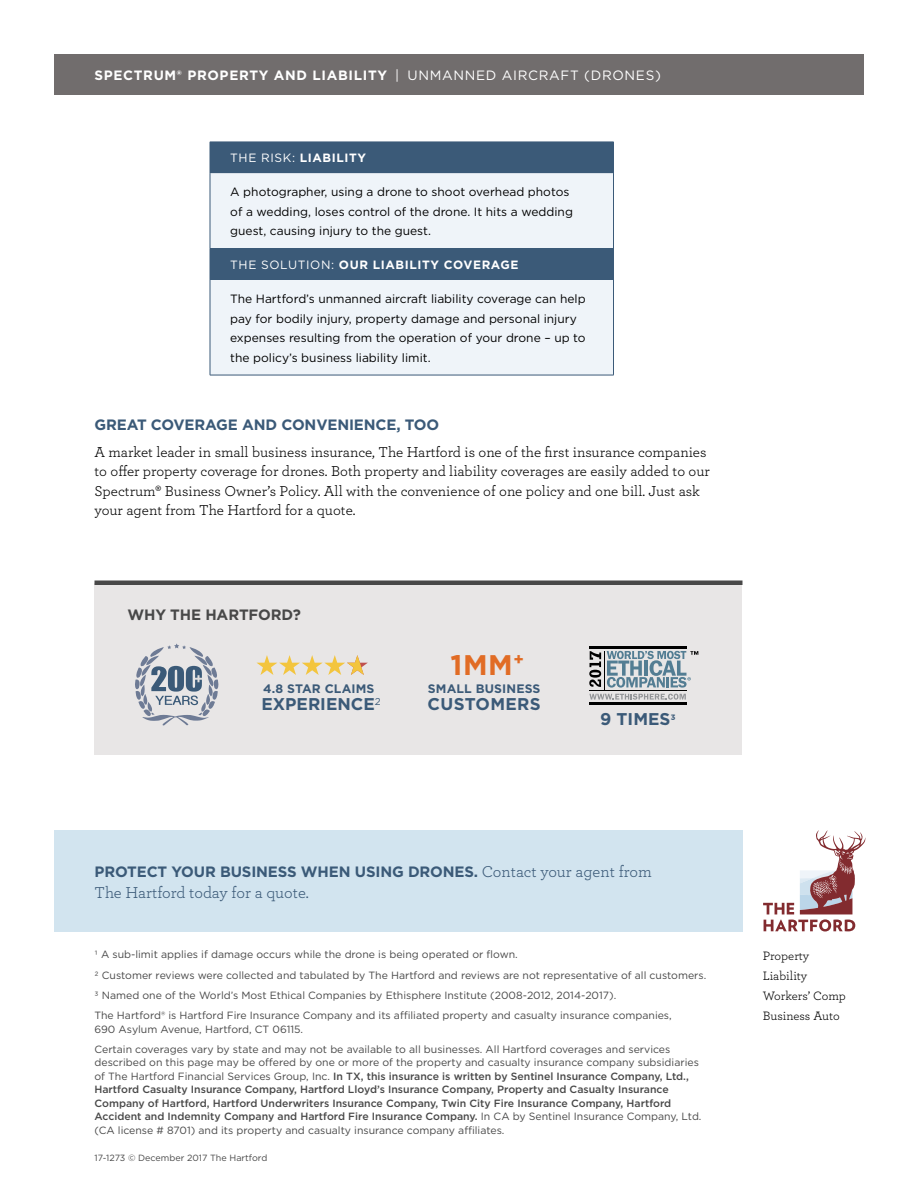
<style>
.page{position:relative;width:918px;height:1188px;background:#fff}
.page>*{position:absolute;margin:0;border:0;box-sizing:border-box;transform-origin:0 0}
.t1{font:700 28.35px "Gotham";color:#e16c25}
.t2{font:700 16.95px "Gotham";color:#3b5a78}
.t3{font:700 16.95px "Gotham";letter-spacing:.02em;color:#3b5a78}
.t4{font:16.5px "Archer";color:#3b5a78}
.t5{font:15px/19.5px "Archer";color:#000}
.t6{font:700 15px "Gotham";letter-spacing:-.01em;color:#3b5a78}
.t7{font:700 15px "Gotham";letter-spacing:-.01em;color:#484848}
.t8{font:700 13.5px "Gotham";letter-spacing:.05em;color:#fff}
.t9{font:12.75px/20.2px "Archer";color:#000}
.t10{font:700 12.3px "Gotham";letter-spacing:.01em;color:#3b5a78}
.t11{font:12px/19.5px "Gotham";color:#000}
.t12{font:700 12px "Gotham";letter-spacing:.05em;color:#fff}
.t13{font:500 10.5px/13.5px "Gotham";color:#484848}
.t14{font:10.5px/20.2px "Gotham";color:#484848}
.t15{font:9px "Gotham";color:#484848}
.s1{font-weight:400}
.s2{font-size:13.5px}
.s3{font-family:"Archer";font-weight:400;font-size:16.5px}
</style>
<div class="page">
<div style="left:54px;top:54px;width:810px;height:40px;background:#716d6d"></div>
<div style="left:54px;top:830px;width:688px;height:102px;background:#cee1ee"></div>
<svg style="left:763px;top:830px;width:102px;height:102px"></svg>
<div style="left:210px;top:142px;width:404px;height:31px;background:#3b5a78"></div>
<div style="left:211px;top:173px;width:402px;height:202px;background:#eff4f9"></div>
<div style="left:210px;top:249px;width:404px;height:31px;background:#3b5a78"></div>
<hr style="left:613px;top:173px;width:1px;height:76px;background:#3b5a78">
<hr style="left:613px;top:280px;width:1px;height:95px;background:#3b5a78">
<hr style="left:210px;top:375px;width:404px;height:1px;background:#3b5a78">
<hr style="left:210px;top:173px;width:1px;height:76px;background:#3b5a78">
<hr style="left:210px;top:280px;width:1px;height:95px;background:#3b5a78">
<div style="left:94px;top:583px;width:648px;height:172px;background:#e8e6e6"></div>
<div style="left:94px;top:580px;width:648px;height:5px;background:#484848"></div>
<svg style="left:135px;top:643px;width:84px;height:83px"></svg>
<svg style="left:256px;top:655px;width:112px;height:20px"></svg>
<hr style="left:604px;top:651px;width:1px;height:39px;background:#000">
<svg style="left:589px;top:694px;width:97px;height:6px"></svg>
<hr style="left:589px;top:690px;width:97px;height:1px;background:#000">
<hr style="left:589px;top:646px;width:97px;height:2px;background:#000">
<hr style="left:589px;top:702px;width:97px;height:3px;background:#000">
<svg style="left:607px;top:651px;width:91px;height:37px"></svg>
<svg style="left:589px;top:651px;width:12px;height:36px"></svg>
<p class="t8" style="left:94px;top:66px;width:568px">SPECTRUM® PROPERTY AND LIABILITY <span class="s1">| UNMANNED AIRCRAFT (DRONES)</span></p>
<p class="t12" style="left:230px;top:150px;width:137px"><span class="s1">THE RISK:</span> LIABILITY</p>
<p class="t11" style="left:230px;top:182px;width:344px">A photographer, using a drone to shoot overhead photos of a wedding, loses control of the drone. It hits a wedding guest, causing injury to the guest.</p>
<p class="t12" style="left:230px;top:257px;width:290px"><span class="s1">THE SOLUTION:</span> OUR LIABILITY COVERAGE</p>
<p class="t11" style="left:230px;top:289px;width:357px">The Hartford’s unmanned aircraft liability coverage can help pay for bodily injury, property damage and personal injury expenses resulting from the operation of your drone – up to the policy’s business liability limit.</p>
<h3 class="t6" style="left:94px;top:415px;width:346px">GREAT COVERAGE AND CONVENIENCE, TOO</h3>
<p class="t5" style="left:94px;top:441px;width:617px">A market leader in small business insurance, The Hartford is one of the first insurance companies to offer property coverage for drones. Both property and liability coverages are easily added to our Spectrum® Business Owner’s Policy. All with the convenience of one policy and one bill. Just ask your agent from The Hartford for a quote.</p>
<h3 class="t7" style="left:127px;top:605px;width:175px">WHY THE HARTFORD?</h3>
<p class="t10" style="left:263px;top:681px;width:113px">4.8 STAR CLAIMS</p>
<h2 class="t2" style="left:261px;top:693px;width:121px">EXPERIENCE<sup>2</sup></h2>
<h1 class="t1" style="left:451px;top:646px;width:75px">1MM<sup>+</sup></h1>
<p class="t10" style="left:428px;top:681px;width:114px">SMALL BUSINESS</p>
<h2 class="t3" style="left:428px;top:693px;width:115px">CUSTOMERS</h2>
<h2 class="t2" style="left:600px;top:708px;width:77px">9 TIMES<span class="s2">3</span></h2>
<h3 class="t6" style="left:94px;top:862px;width:559px">PROTECT YOUR BUSINESS WHEN USING DRONES. <span class="s3">Contact your agent from</span></h3>
<h3 class="t4" style="left:94px;top:881px;width:216px">The Hartford today for a quote.</h3>
<p class="t14" style="left:94px;top:944px;width:613px">1 A sub-limit applies if damage occurs while the drone is being operated or flown.<br>2 Customer reviews were collected and tabulated by The Hartford and reviews are not representative of all customers.<br>3 Named one of the World’s Most Ethical Companies by Ethisphere Institute (2008-2012, 2014-2017).<br>The Hartford® is Hartford Fire Insurance Company and its affiliated property and casualty insurance companies,</p>
<p class="t14" style="left:94px;top:1019px;width:577px">690 Asylum Avenue, Hartford, CT 06115.<br>Certain coverages vary by state and may not be available to all businesses. All Hartford coverages and services</p>
<p class="t13" style="left:94px;top:1056px;width:609px"><span class="s1">described on this page may be offered by one or more of the property and casualty insurance company subsidiaries of The Hartford Financial Services Group, Inc.</span> In TX, this insurance is written by Sentinel Insurance Company, Ltd., Hartford Casualty Insurance Company, Hartford Lloyd’s Insurance Company, Property and Casualty Insurance Company of Hartford, Hartford Underwriters Insurance Company, Twin City Fire Insurance Company, Hartford Accident and Indemnity Company and Hartford Fire Insurance Company. <span class="s1">In CA by Sentinel Insurance Company, Ltd. (CA license # 8701) and its property and casualty insurance company affiliates.</span></p>
<p class="t15" style="left:94px;top:1152px;width:174px">17-1273 © December 2017 The Hartford</p>
<p class="t9" style="left:763px;top:945px;width:85px">Property<br>Liability<br>Workers’ Comp<br>Business Auto</p>
</div>
